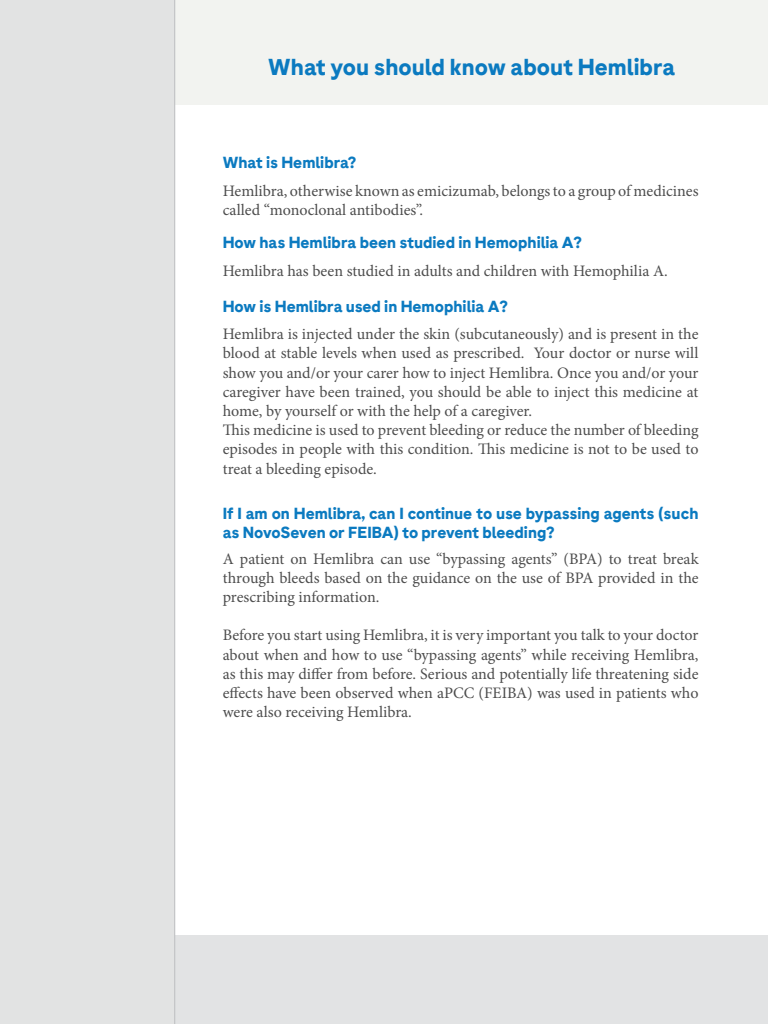
<style>
.page{position:relative;width:768px;height:1024px;background:#fff}
.page>*{position:absolute;margin:0;border:0;box-sizing:border-box;transform-origin:0 0}
.t1{font:700 23px "Roche Sans";color:#0b7ac0}
.t2{font:16px/19.2px "Minion Pro";color:#4d4d4d}
.t3{font:700 16px/19.2px "Roche Sans";color:#0b7ac0}
</style>
<div class="page">
<div style="left:2px;top:935px;width:766px;height:89px;background:#e2e3e4"></div>
<div style="left:2px;top:0;width:766px;height:105px;background:#f2f3f0"></div>
<div style="left:0;top:0;width:175px;height:1024px;background:#e2e3e3"></div>
<hr style="left:174px;top:0;width:1px;height:1024px;background:#bcbec0">
<h1 class="t1" style="left:268px;top:53px;width:408px">What you should know about Hemlibra</h1>
<p class="t3" style="left:223px;top:153px;width:135px">What is Hemlibra?</p>
<p class="t2" style="left:223px;top:181px;width:477px">Hemlibra, otherwise known as emicizumab, belongs to a group of medicines called “monoclonal antibodies”.</p>
<p class="t3" style="left:223px;top:233px;width:361px">How has Hemlibra been studied in Hemophilia A?</p>
<p class="t2" style="left:223px;top:261px;width:446px">Hemlibra has been studied in adults and children with Hemophilia A.</p>
<p class="t3" style="left:223px;top:297px;width:287px">How is Hemlibra used in Hemophilia A?</p>
<p class="t2" style="left:223px;top:324px;width:477px">Hemlibra is injected under the skin (subcutaneously) and is present in the blood at stable levels when used as prescribed. Your doctor or nurse will show you and/or your carer how to inject Hemlibra. Once you and/or your caregiver have been trained, you should be able to inject this medicine at home, by yourself or with the help of a caregiver.<br>This medicine is used to prevent bleeding or reduce the number of bleeding episodes in people with this condition. This medicine is not to be used to treat a bleeding episode.</p>
<p class="t3" style="left:223px;top:504px;width:477px">If I am on Hemlibra, can I continue to use bypassing agents (such as NovoSeven or FEIBA) to prevent bleeding?</p>
<p class="t2" style="left:223px;top:549px;width:477px;text-align:justify">A patient on Hemlibra can use “bypassing agents” (BPA) to treat break through bleeds based on the guidance on the use of BPA provided in the prescribing information.</p>
<p class="t2" style="left:223px;top:626px;width:477px;text-align:justify">Before you start using Hemlibra, it is very important you talk to your doctor about when and how to use “bypassing agents” while receiving Hemlibra, as this may differ from before. Serious and potentially life threatening side effects have been observed when aPCC (FEIBA) was used in patients who were also receiving Hemlibra.</p>
</div>
